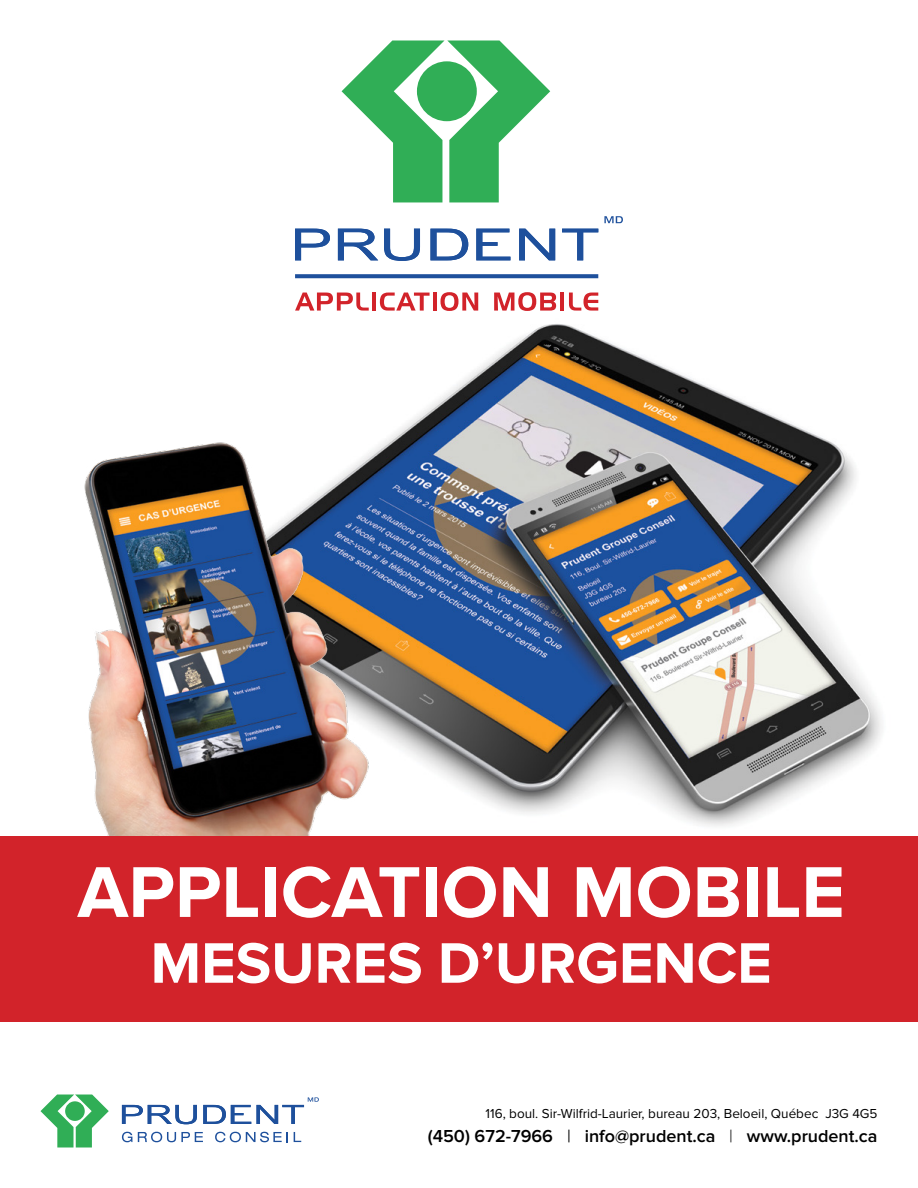
<style>
.page{position:relative;width:918px;height:1188px;background:#fff}
.page>*{position:absolute;margin:0;border:0;box-sizing:border-box;transform-origin:0 0}
.t1{font:700 74.55px "Proxima Nova";color:#fff}
.t2{font:700 59.25px "Proxima Nova";color:#fff}
.texte{font:600 18px "Proxima Nova";color:#000}
.texte-2{font:13.5px "Proxima Nova";color:#000}
.s1{font-weight:400}
.s2{font-weight:300}
</style>
<div class="page">
<img style="left:379px;top:300px;width:528px;height:537px">
<img style="left:2px;top:435px;width:404px;height:402px">
<div style="left:0;top:837px;width:918px;height:185px;background:#d2232a"></div>
<svg style="left:342px;top:40px;width:208px;height:162px"></svg>
<svg style="left:295px;top:229px;width:35px;height:31px"></svg>
<svg style="left:338px;top:229px;width:40px;height:31px"></svg>
<svg style="left:384px;top:229px;width:36px;height:32px"></svg>
<svg style="left:430px;top:229px;width:38px;height:31px"></svg>
<svg style="left:476px;top:229px;width:34px;height:31px"></svg>
<svg style="left:519px;top:229px;width:36px;height:31px"></svg>
<svg style="left:562px;top:229px;width:36px;height:31px"></svg>
<svg style="left:604px;top:216px;width:19px;height:7px"></svg>
<svg style="left:295px;top:293px;width:74px;height:18px"></svg>
<hr style="left:372px;top:293px;width:4px;height:18px;background:#d2232a">
<svg style="left:380px;top:293px;width:50px;height:18px"></svg>
<hr style="left:433px;top:293px;width:4px;height:18px;background:#d2232a">
<svg style="left:440px;top:292px;width:38px;height:19px"></svg>
<svg style="left:494px;top:292px;width:62px;height:19px"></svg>
<hr style="left:560px;top:293px;width:4px;height:18px;background:#d2232a">
<svg style="left:569px;top:293px;width:29px;height:18px"></svg>
<svg style="left:295px;top:274px;width:303px;height:4px"></svg>
<svg style="left:40px;top:1095px;width:69px;height:53px"></svg>
<svg style="left:122px;top:1105px;width:75px;height:19px"></svg>
<svg style="left:203px;top:1105px;width:48px;height:19px"></svg>
<svg style="left:257px;top:1097px;width:62px;height:27px"></svg>
<svg style="left:122px;top:1132px;width:10px;height:10px"></svg>
<svg style="left:138px;top:1132px;width:65px;height:10px"></svg>
<svg style="left:215px;top:1132px;width:73px;height:10px"></svg>
<svg style="left:294px;top:1132px;width:7px;height:10px"></svg>
<p class="t1" style="left:77px;top:849px;width:769px">APPLICATION MOBILE</p>
<p class="t2" style="left:151px;top:929px;width:623px">MESURES D’URGENCE</p>
<p class="texte-2" style="left:486px;top:1106px;width:393px">116, boul. Sir-Wilfrid-Laurier, bureau 203, Beloeil, Québec J3G 4G5</p>
<p class="texte" style="left:428px;top:1126px;width:451px">(450) 672-7966 <span class="s1">|</span> info@prudent.ca <span class="s2">|</span> www.prudent.ca</p>
</div>
